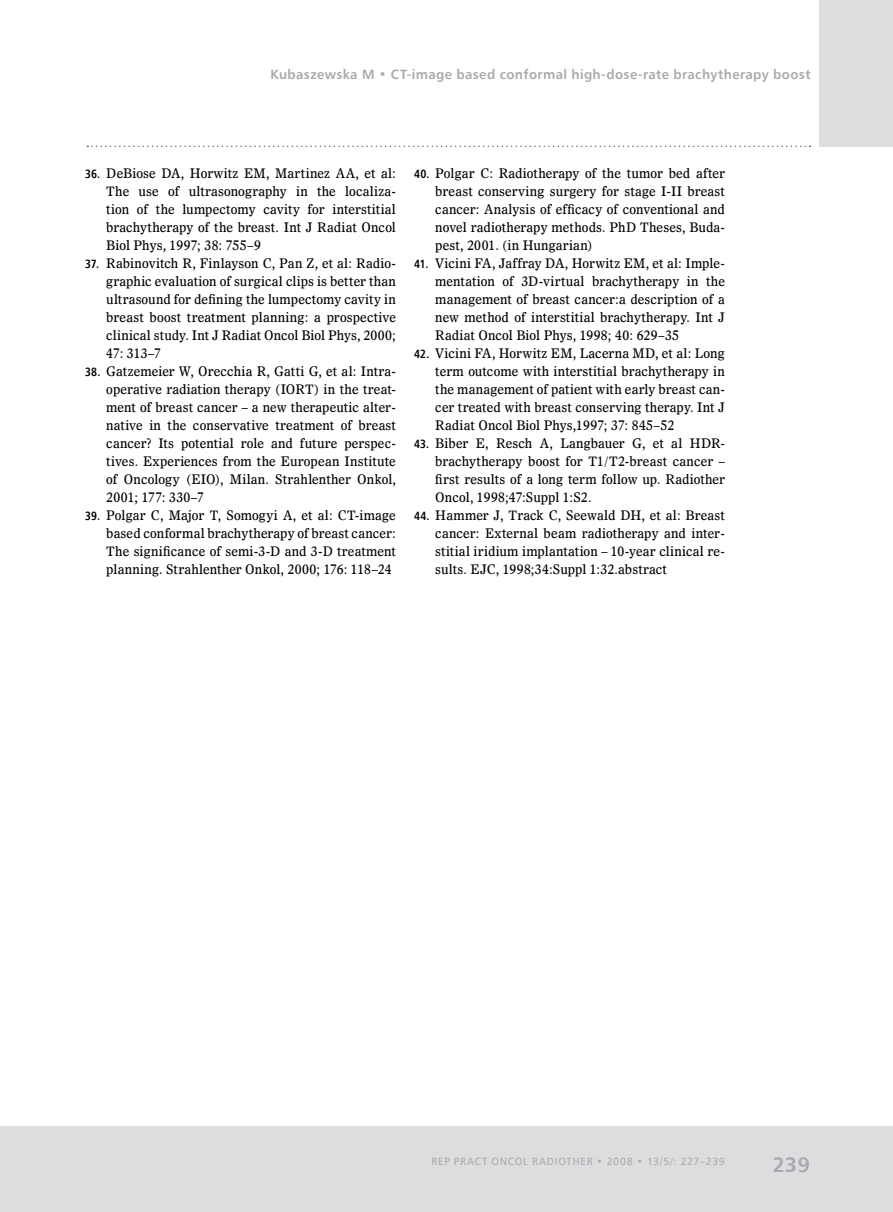
<style>
.page{position:relative;width:893px;height:1212px;background:#fff}
.page>*{position:absolute;margin:0;border:0;box-sizing:border-box;transform-origin:0 0}
.t1{font:700 21px "Humnst 777 EU";color:#a7a9ac}
.t2{font:700 13.5px "Humnst 777 EU";letter-spacing:.025em;color:#a7a9ac}
.t3{font:13.05px/18px "Dutch 811 EU";letter-spacing:.01em;color:#000;text-align:justify;scale:.93 1}
.t4{font:10.5px "Humnst 777 EU";letter-spacing:.07em;color:#a7a9ac}
.s1{font-family:"Humnst 777 Cn EU";font-weight:700;font-size:12px}
</style>
<div class="page">
<div style="left:0;top:1126px;width:893px;height:86px;background:#dcddde"></div>
<svg style="left:87px;top:146px;width:723px;height:1px"></svg>
<div style="left:820px;top:0;width:73px;height:146px;background:#dcddde"></div>
<p class="t2" style="left:270px;top:65px;width:542px">Kubaszewska M • CT-image based conformal high-dose-rate brachytherapy boost</p>
<p class="t3" style="left:106px;top:165px;width:313px;text-indent:-21px"><span class="s1">36.</span> DeBiose DA, Horwitz EM, Martinez AA, et al:<br>The use of ultrasonography in the localiza&shy;tion of the lumpectomy cavity for interstitial brachytherapy of the breast. Int J Radiat Oncol Biol Phys, 1997; 38: 755–9</p>
<p class="t3" style="left:106px;top:255px;width:313px;text-indent:-21px"><span class="s1">37.</span> Rabinovitch R, Finlayson C, Pan Z, et al: Radio&shy;graphic evaluation of surgical clips is better than ultrasound for defining the lumpectomy cavity in breast boost treatment planning: a prospective clinical study. Int J Radiat Oncol Biol Phys, 2000; 47: 313–7</p>
<p class="t3" style="left:106px;top:363px;width:313px;text-indent:-21px"><span class="s1">38.</span> Gatzemeier W, Orecchia R, Gatti G, et al: Intra&shy;operative radiation therapy (IORT) in the treat&shy;ment of breast cancer – a new therapeutic alter&shy;native in the conservative treatment of breast cancer? Its potential role and future perspec&shy;tives. Experiences from the European Institute of Oncology (EIO), Milan. Strahlenther Onkol, 2001; 177: 330–7</p>
<p class="t3" style="left:106px;top:507px;width:313px;text-indent:-21px"><span class="s1">39.</span> Polgar C, Major T, Somogyi A, et al: CT-image based conformal brachytherapy of breast cancer:<br>The significance of semi-3-D and 3-D treatment planning. Strahlenther Onkol, 2000; 176: 118–24</p>
<p class="t3" style="left:435px;top:165px;width:313px;text-indent:-21px"><span class="s1">40.</span> Polgar C: Radiotherapy of the tumor bed after breast conserving surgery for stage I-II breast cancer: Analysis of efficacy of conventional and novel radiotherapy methods. PhD Theses, Buda&shy;pest, 2001. (in Hungarian)</p>
<p class="t3" style="left:435px;top:255px;width:313px;text-indent:-21px"><span class="s1">41.</span> Vicini FA, Jaffray DA, Horwitz EM, et al: Imple&shy;mentation of 3D-virtual brachytherapy in the management of breast cancer:a description of a new method of interstitial brachytherapy. Int J Radiat Oncol Biol Phys, 1998; 40: 629–35</p>
<p class="t3" style="left:435px;top:345px;width:313px;text-indent:-21px"><span class="s1">42.</span> Vicini FA, Horwitz EM, Lacerna MD, et al: Long term outcome with interstitial brachytherapy in the management of patient with early breast can&shy;cer treated with breast conserving therapy. Int J Radiat Oncol Biol Phys,1997; 37: 845–52</p>
<p class="t3" style="left:435px;top:435px;width:313px;text-indent:-21px"><span class="s1">43.</span> Biber E, Resch A, Langbauer G, et al HDR&shy;brachytherapy boost for T1/T2-breast cancer – first results of a long term follow up. Radiother Oncol, 1998;47:Suppl 1:S2.</p>
<p class="t3" style="left:435px;top:507px;width:313px;text-indent:-21px"><span class="s1">44.</span> Hammer J, Track C, Seewald DH, et al: Breast cancer: External beam radiotherapy and inter&shy;stitial iridium implantation – 10-year clinical re&shy;sults. EJC, 1998;34:Suppl 1:32.abstract</p>
<p class="t4" style="left:431px;top:1154px;width:295px">REP PRACT ONCOL RADIOTHER • 2008 • 13/5/: 227–239</p>
<h1 class="t1" style="left:772px;top:1152px;width:39px">239</h1>
</div>
